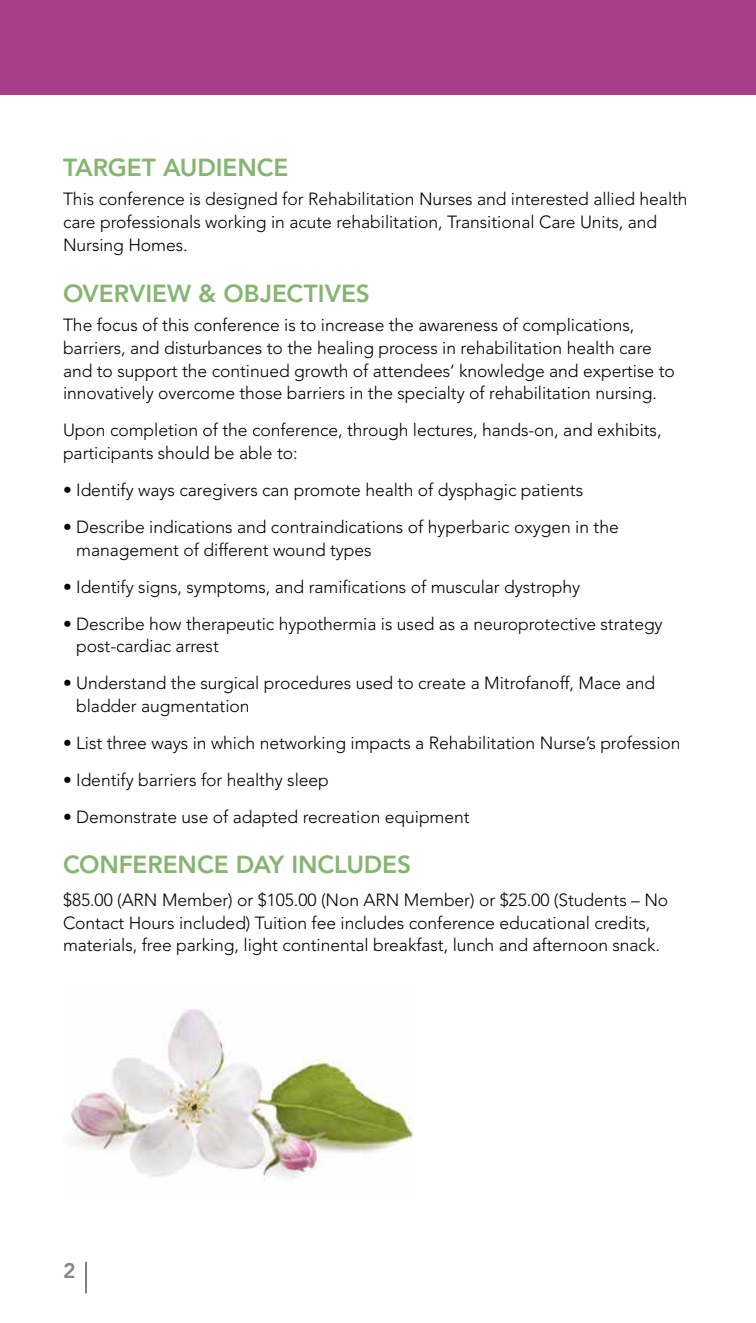
<style>
.page{position:relative;width:756px;height:1323px;background:#fff}
.page>*{position:absolute;margin:0;border:0;box-sizing:border-box;transform-origin:0 0}
.t1{font:800 24.5px "Avenir LT Std";letter-spacing:-.005em;color:#85b570}
.t2{font:800 21px "Avenir LT Std";color:#868787}
.t3{font:300 17.5px/22.8px "Avenir LT Std";letter-spacing:-.005em;color:#000}
</style>
<div class="page">
<hr style="left:86px;top:1262px;width:1px;height:31px;background:#000">
<div style="left:0;top:0;width:756px;height:94px;background:#a83e87"></div>
<img style="left:71px;top:1009px;width:343px;height:171px">
<h1 class="t1" style="left:63px;top:153px;width:227px">TARGET AUDIENCE</h1>
<p class="t3" style="left:63px;top:188px;width:626px">This conference is designed for Rehabilitation Nurses and interested allied health care professionals working in acute rehabilitation, Transitional Care Units, and<br>Nursing Homes.</p>
<h1 class="t1" style="left:63px;top:279px;width:309px">OVERVIEW &amp; OBJECTIVES</h1>
<p class="t3" style="left:63px;top:314px;width:613px">The focus of this conference is to increase the awareness of complications, barriers, and disturbances to the healing process in rehabilitation health care and to support the continued growth of attendees’ knowledge and expertise to innovatively overcome those barriers in the specialty of rehabilitation nursing.</p>
<p class="t3" style="left:63px;top:419px;width:600px">Upon completion of the conference, through lectures, hands-on, and exhibits, participants should be able to:</p>
<p class="t3" style="left:63px;top:479px;width:522px">• Identify ways caregivers can promote health of dysphagic patients</p>
<p class="t3" style="left:76px;top:516px;width:544px;text-indent:-13px">• Describe indications and contraindications of hyperbaric oxygen in the management of different wound types</p>
<p class="t3" style="left:63px;top:575px;width:519px">• Identify signs, symptoms, and ramifications of muscular dystrophy</p>
<p class="t3" style="left:76px;top:612px;width:588px;text-indent:-13px">• Describe how therapeutic hypothermia is used as a neuroprotective strategy post-cardiac arrest</p>
<p class="t3" style="left:76px;top:672px;width:580px;text-indent:-13px">• Understand the surgical procedures used to create a Mitrofanoff, Mace and bladder augmentation</p>
<p class="t3" style="left:63px;top:732px;width:619px">• List three ways in which networking impacts a Rehabilitation Nurse’s profession</p>
<p class="t3" style="left:63px;top:769px;width:267px">• Identify barriers for healthy sleep</p>
<p class="t3" style="left:63px;top:805px;width:408px">• Demonstrate use of adapted recreation equipment</p>
<h1 class="t1" style="left:63px;top:850px;width:350px">CONFERENCE DAY INCLUDES</h1>
<p class="t3" style="left:63px;top:888px;width:607px">$85.00 (ARN Member) or $105.00 (Non ARN Member) or $25.00 (Students – No<br>Contact Hours included) Tuition fee includes conference educational credits, materials, free parking, light continental breakfast, lunch and afternoon snack.</p>
<p class="t2" style="left:63px;top:1258px;width:14px">2</p>
</div>
